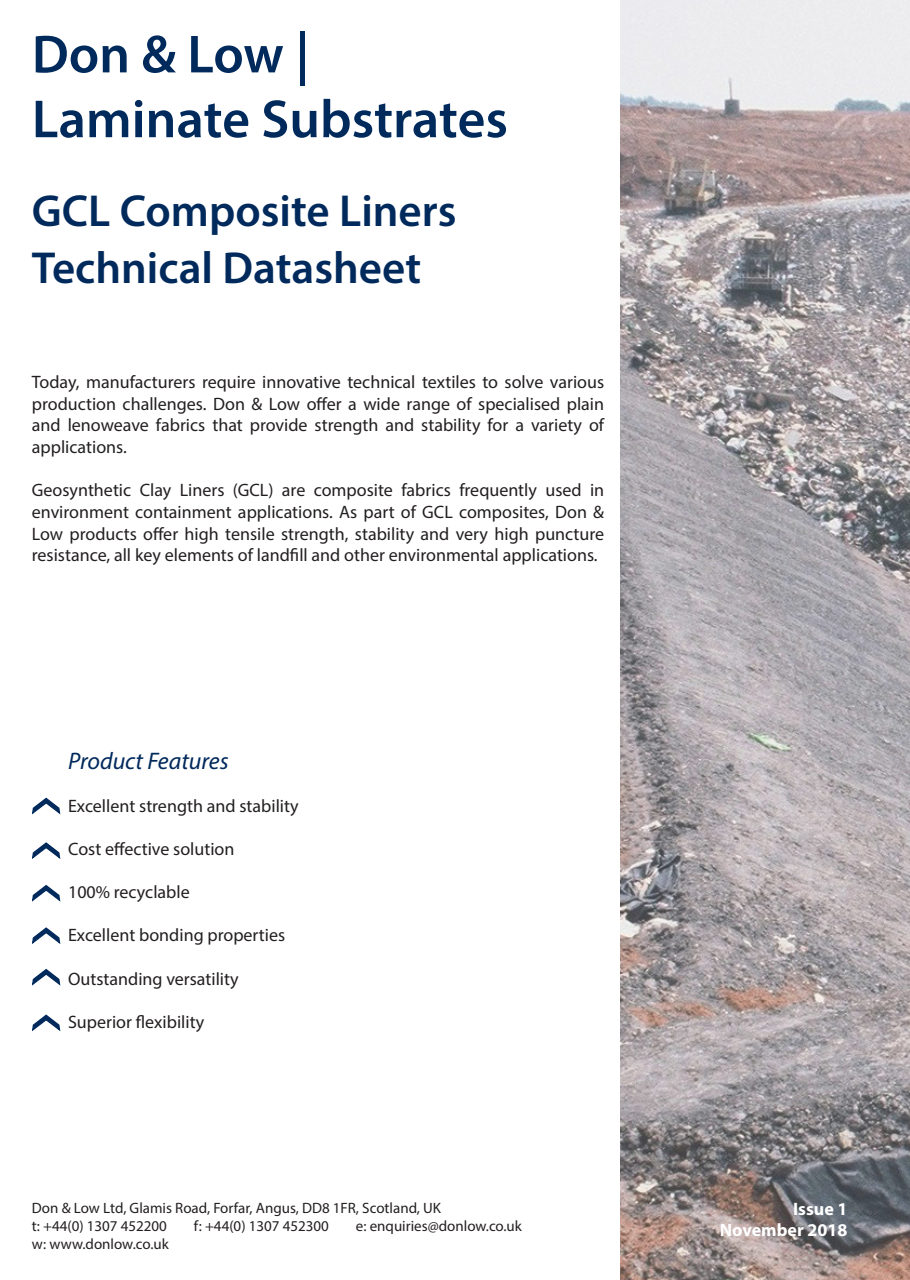
<style>
.page{position:relative;width:910px;height:1280px;background:#fff}
.page>*{position:absolute;margin:0;border:0;box-sizing:border-box;transform-origin:0 0}
.t1{font:600 54px "Myriad Pro";color:#00295c}
.t2{font:600 45px "Myriad Pro";color:#00295c}
.t3{font:italic 24px "Myriad Pro";color:#00295c}
.t4{font:18px/21.6px "Myriad Pro";color:#231f20;text-align:justify}
.t5{font:700 18px "Myriad Pro";color:#fff}
.t6{font:15px "Myriad Pro";color:#231f20}
</style>
<div class="page">
<img style="left:621px;top:0;width:289px;height:1280px">
<svg style="left:32px;top:842px;width:29px;height:17px"></svg>
<svg style="left:32px;top:884px;width:29px;height:18px"></svg>
<svg style="left:32px;top:927px;width:29px;height:17px"></svg>
<svg style="left:32px;top:968px;width:29px;height:18px"></svg>
<svg style="left:32px;top:797px;width:29px;height:18px"></svg>
<svg style="left:32px;top:1014px;width:29px;height:18px"></svg>
<p class="t1" style="left:32px;top:20px;width:279px">Don &amp; Low |</p>
<p class="t1" style="left:32px;top:85px;width:478px">Laminate Substrates</p>
<p class="t2" style="left:32px;top:182px;width:426px">GCL Composite Liners</p>
<p class="t2" style="left:32px;top:240px;width:391px">Technical Datasheet</p>
<p class="t4" style="left:32px;top:371px;width:574px">Today, manufacturers require innovative technical textiles to solve various production challenges. Don &amp; Low offer a wide range of specialised plain and lenoweave fabrics that provide strength and stability for a variety of applications.</p>
<p class="t4" style="left:32px;top:479px;width:574px">Geosynthetic Clay Liners (GCL) are composite fabrics frequently used in environment containment applications. As part of GCL composites, Don &amp; Low products offer high tensile strength, stability and very high puncture resistance, all key elements of landfill and other environmental applications.</p>
<p class="t3" style="left:68px;top:746px;width:162px">Product Features</p>
<p class="t4" style="left:68px;top:795px;width:232px">Excellent strength and stability</p>
<p class="t4" style="left:68px;top:838px;width:168px">Cost effective solution</p>
<p class="t4" style="left:68px;top:881px;width:123px">100% recyclable</p>
<p class="t4" style="left:68px;top:924px;width:219px">Excellent bonding properties</p>
<p class="t4" style="left:68px;top:967px;width:172px">Outstanding versatility</p>
<p class="t4" style="left:68px;top:1011px;width:138px">Superior flexibility</p>
<p class="t6" style="left:32px;top:1198px;width:411px">Don &amp; Low Ltd, Glamis Road, Forfar, Angus, DD8 1FR, Scotland, UK</p>
<p class="t6" style="left:32px;top:1216px;width:137px">t: +44(0) 1307 452200</p>
<p class="t6" style="left:194px;top:1216px;width:136px">f: +44(0) 1307 452300</p>
<p class="t6" style="left:356px;top:1216px;width:168px">e: enquiries@donlow.co.uk</p>
<p class="t6" style="left:32px;top:1234px;width:138px">w: www.donlow.co.uk</p>
<p class="t5" style="left:793px;top:1197px;width:56px">Issue 1</p>
<p class="t5" style="left:720px;top:1218px;width:129px">November 2018</p>
</div>
